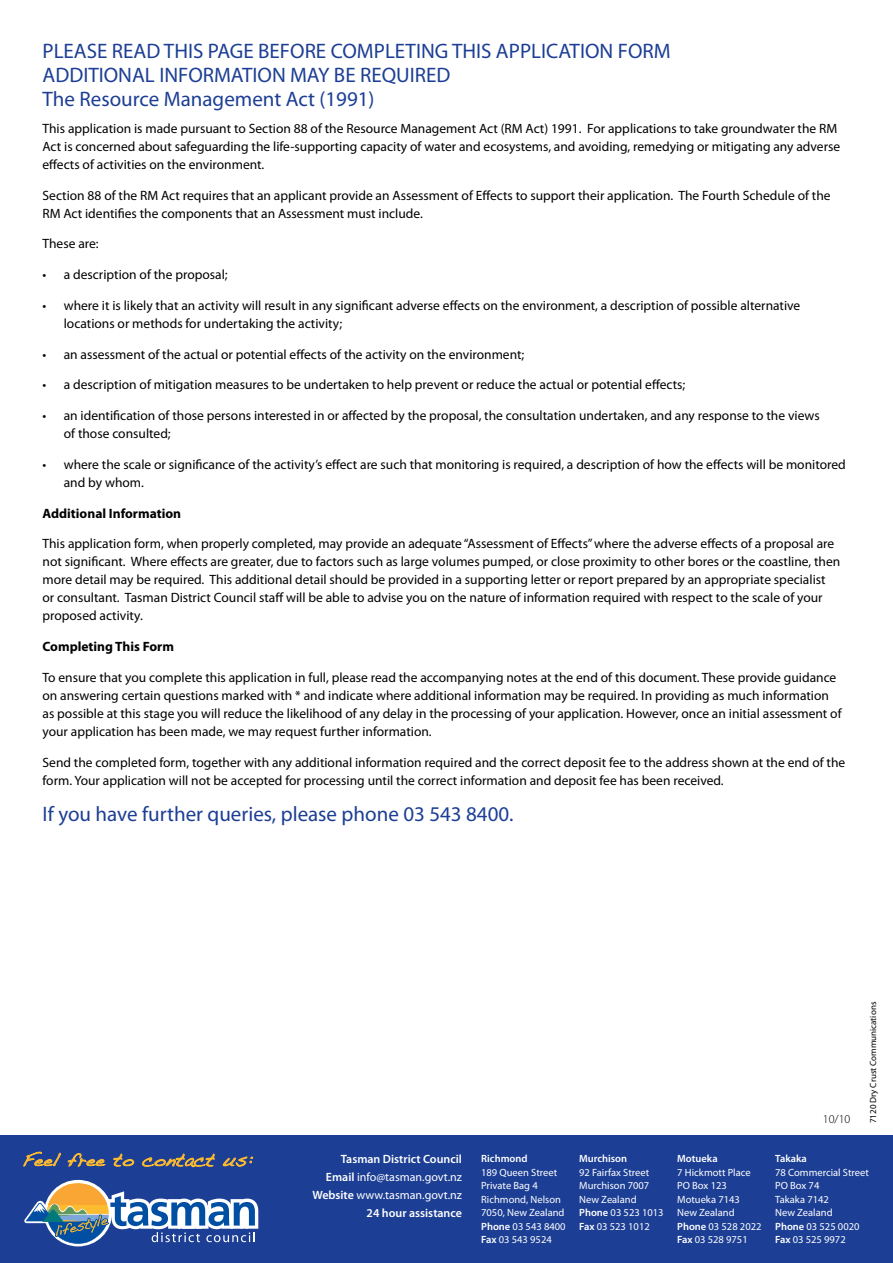
<style>
.page{position:relative;width:893px;height:1263px;background:#fff}
.page>*{position:absolute;margin:0;border:0;box-sizing:border-box;transform-origin:0 0}
.t1{font:21px/24px "Myriad Pro";color:#1c3e94}
.t2{font:18px "Handwriting Dakota";letter-spacing:.03em;color:#fdbb30}
.t3{font:13.5px/18px "Myriad Pro";color:#000}
.t4{font:700 13.5px "Myriad Pro";color:#000}
.t5{font:600 12px/18px "Myriad Pro";color:#fff;text-align:right}
.t6{font:300 12px "Myriad Pro";color:#000}
.t7{font:10.5px/13.5px "Myriad Pro";color:#fff}
.t8{font:600 10.5px "Myriad Pro";color:#fff}
.t9{font:9px "Myriad Pro";color:#000}
.s1{font-weight:400}
.s2{font-weight:600}
</style>
<div class="page">
<div style="left:0;top:1135px;width:893px;height:128px;background:#1c3e94"></div>
<svg style="left:24px;top:1182px;width:234px;height:64px"></svg>
<svg style="left:23px;top:1151px;width:83px;height:16px"></svg>
<svg style="left:113px;top:1153px;width:22px;height:14px"></svg>
<svg style="left:142px;top:1153px;width:73px;height:15px"></svg>
<svg style="left:222px;top:1156px;width:32px;height:11px"></svg>
<h1 class="t1" style="left:43px;top:39px;width:630px">PLEASE READ THIS PAGE BEFORE COMPLETING THIS APPLICATION FORM<br>ADDITIONAL INFORMATION MAY BE REQUIRED<br>The Resource Management Act (1991)</h1>
<p class="t3" style="left:43px;top:119px;width:799px">This application is made pursuant to Section 88 of the Resource Management Act (RM Act) 1991. For applications to take groundwater the RM<br>Act is concerned about safeguarding the life-supporting capacity of water and ecosystems, and avoiding, remedying or mitigating any adverse effects of activities on the environment.</p>
<p class="t3" style="left:43px;top:186px;width:790px">Section 88 of the RM Act requires that an applicant provide an Assessment of Effects to support their application. The Fourth Schedule of the<br>RM Act identifies the components that an Assessment must include.</p>
<p class="t3" style="left:43px;top:235px;width:58px">These are:</p>
<p class="t3" style="left:43px;top:265px;width:187px">• a description of the proposal;</p>
<p class="t3" style="left:64px;top:296px;width:738px;text-indent:-21px">• where it is likely that an activity will result in any significant adverse effects on the environment, a description of possible alternative locations or methods for undertaking the activity;</p>
<p class="t3" style="left:43px;top:345px;width:483px">• an assessment of the actual or potential effects of the activity on the environment;</p>
<p class="t3" style="left:43px;top:376px;width:644px">• a description of mitigation measures to be undertaken to help prevent or reduce the actual or potential effects;</p>
<p class="t3" style="left:64px;top:406px;width:757px;text-indent:-21px">• an identification of those persons interested in or affected by the proposal, the consultation undertaken, and any response to the views of those consulted;</p>
<p class="t3" style="left:64px;top:455px;width:783px;text-indent:-21px">• where the scale or significance of the activity’s effect are such that monitoring is required, a description of how the effects will be monitored and by whom.</p>
<p class="t4" style="left:43px;top:504px;width:140px">Additional Information</p>
<p class="t3" style="left:43px;top:535px;width:799px">This application form, when properly completed, may provide an adequate “Assessment of Effects” where the adverse effects of a proposal are not significant. Where effects are greater, due to factors such as large volumes pumped, or close proximity to other bores or the coastline, then more detail may be required. This additional detail should be provided in a supporting letter or report prepared by an appropriate specialist or consultant. Tasman District Council staff will be able to advise you on the nature of information required with respect to the scale of your proposed activity.</p>
<p class="t4" style="left:43px;top:638px;width:133px">Completing This Form</p>
<p class="t3" style="left:43px;top:668px;width:801px">To ensure that you complete this application in full, please read the accompanying notes at the end of this document. These provide guidance on answering certain questions marked with * and indicate where additional information may be required. In providing as much information as possible at this stage you will reduce the likelihood of any delay in the processing of your application. However, once an initial assessment of your application has been made, we may request further information.</p>
<p class="t3" style="left:43px;top:753px;width:804px">Send the completed form, together with any additional information required and the correct deposit fee to the address shown at the end of the form. Your application will not be accepted for processing until the correct information and deposit fee has been received.</p>
<h1 class="t1" style="left:43px;top:802px;width:473px">If you have further queries, please phone 03 543 8400.</h1>
<p class="t6" style="left:823px;top:1112px;width:29px">10/10</p>
<p class="t9" style="left:867px;top:1123px;width:123px;rotate:-90deg">7120 Dry Crust Communications</p>
<h2 class="t2" style="left:23px;top:1149px;width:231px">Feel free to contact us:</h2>
<p class="t5" style="left:312px;top:1150px;width:151px">Tasman District Council<br>Email <span class="s1">info@tasman.govt.nz<br></span>Website <span class="s1">www.tasman.govt.nz<br></span>24 hour assistance</p>
<p class="t8" style="left:481px;top:1152px;width:48px">Richmond</p>
<p class="t7" style="left:481px;top:1165px;width:86px">189 Queen Street<br>Private Bag 4<br>Richmond, Nelson<br>7050, New Zealand<br><span class="s2">Phone</span> 03 543 8400<br><span class="s2">Fax</span> 03 543 9524</p>
<p class="t8" style="left:579px;top:1152px;width:50px">Murchison</p>
<p class="t7" style="left:579px;top:1165px;width:86px">92 Fairfax Street<br>Murchison 7007<br>New Zealand<br><span class="s2">Phone</span> 03 523 1013<br><span class="s2">Fax</span> 03 523 1012</p>
<p class="t8" style="left:677px;top:1152px;width:42px">Motueka</p>
<p class="t7" style="left:677px;top:1165px;width:86px">7 Hickmott Place<br>PO Box 123<br>Motueka 7143<br>New Zealand<br><span class="s2">Phone</span> 03 528 2022<br><span class="s2">Fax</span> 03 528 9751</p>
<p class="t8" style="left:775px;top:1152px;width:33px">Takaka</p>
<p class="t7" style="left:775px;top:1165px;width:95px">78 Commercial Street<br>PO Box 74<br>Takaka 7142<br>New Zealand<br><span class="s2">Phone</span> 03 525 0020<br><span class="s2">Fax</span> 03 525 9972</p>
</div>
